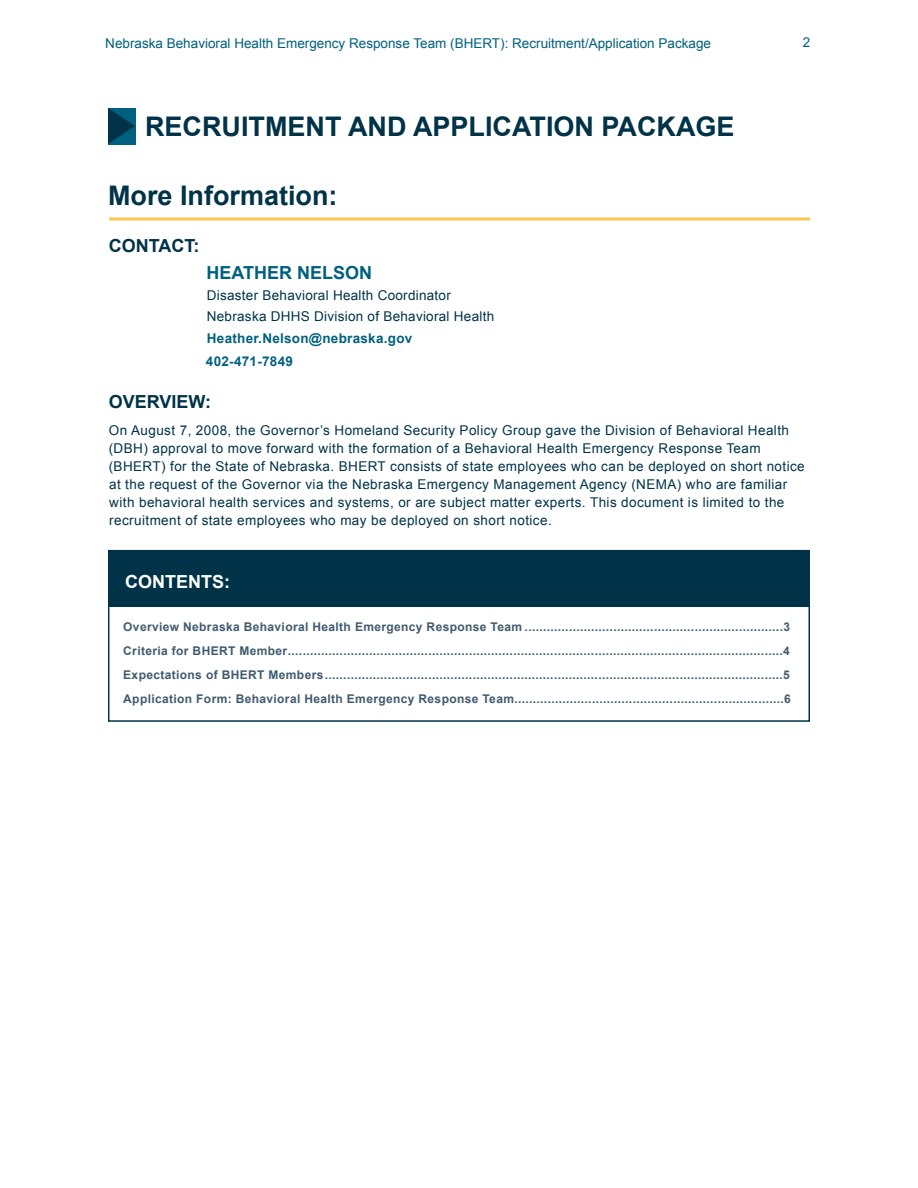
<style>
.page{position:relative;width:918px;height:1188px;background:#fff}
.page>*{position:absolute;margin:0;border:0;box-sizing:border-box;transform-origin:0 0}
.t1{font:700 27px "Arial";color:#003348}
.t2{font:700 18px "Arial";color:#003348}
.t3{font:700 18px "Arial";color:#00607f}
.t4{font:700 18px "Arial";color:#fff}
.t5{font:13.5px/18px "Arial";letter-spacing:.03em;color:#003348}
.t6{font:13.5px "Arial";color:#00607f}
.t7{font:700 13.5px/22.5px "Arial";letter-spacing:.02em;color:#00607f}
.t8{font:700 12px/24px "Arial";letter-spacing:.03em;color:#405b6f;text-align:justify}
</style>
<div class="page">
<hr style="left:109px;top:218px;width:701px;height:2px;background:#f8c651">
<svg style="left:108px;top:549px;width:702px;height:173px"></svg>
<div style="left:109px;top:550px;width:701px;height:57px;background:#003348"></div>
<svg style="left:108px;top:108px;width:27px;height:36px"></svg>
<p class="t6" style="left:105px;top:34px;width:607px">Nebraska Behavioral Health Emergency Response Team (BHERT): Recruitment/Application Package</p>
<p class="t6" style="left:803px;top:33px;width:9px">2</p>
<h1 class="t1" style="left:145px;top:109px;width:591px">RECRUITMENT AND APPLICATION PACKAGE</h1>
<h1 class="t1" style="left:108px;top:178px;width:231px">More Information:</h1>
<h2 class="t2" style="left:109px;top:233px;width:92px">CONTACT:</h2>
<h2 class="t3" style="left:207px;top:260px;width:167px">HEATHER NELSON</h2>
<p class="t5" style="left:207px;top:285px;width:289px;line-height:21px">Disaster Behavioral Health Coordinator<br>Nebraska DHHS Division of Behavioral Health</p>
<p class="t7" style="left:206px;top:328px;width:208px">Heather.Nelson@nebraska.gov<br>402-471-7849</p>
<h2 class="t2" style="left:109px;top:389px;width:104px">OVERVIEW:</h2>
<p class="t5" style="left:109px;top:421px;width:698px">On August 7, 2008, the Governor’s Homeland Security Policy Group gave the Division of Behavioral Health (DBH) approval to move forward with the formation of a Behavioral Health Emergency Response Team (BHERT) for the State of Nebraska. BHERT consists of state employees who can be deployed on short notice at the request of the Governor via the Nebraska Emergency Management Agency (NEMA) who are familiar with behavioral health services and systems, or are subject matter experts. This document is limited to the recruitment of state employees who may be deployed on short notice.</p>
<h2 class="t4" style="left:125px;top:570px;width:106px">CONTENTS:</h2>
<p class="t8" style="left:123px;top:615px;width:669px">Overview Nebraska Behavioral Health Emergency Response Team ......................................................................3<br>Criteria for BHERT Member......................................................................................................................................4<br>Expectations of BHERT Members............................................................................................................................5<br>Application Form: Behavioral Health Emergency Response Team.........................................................................6</p>
</div>
